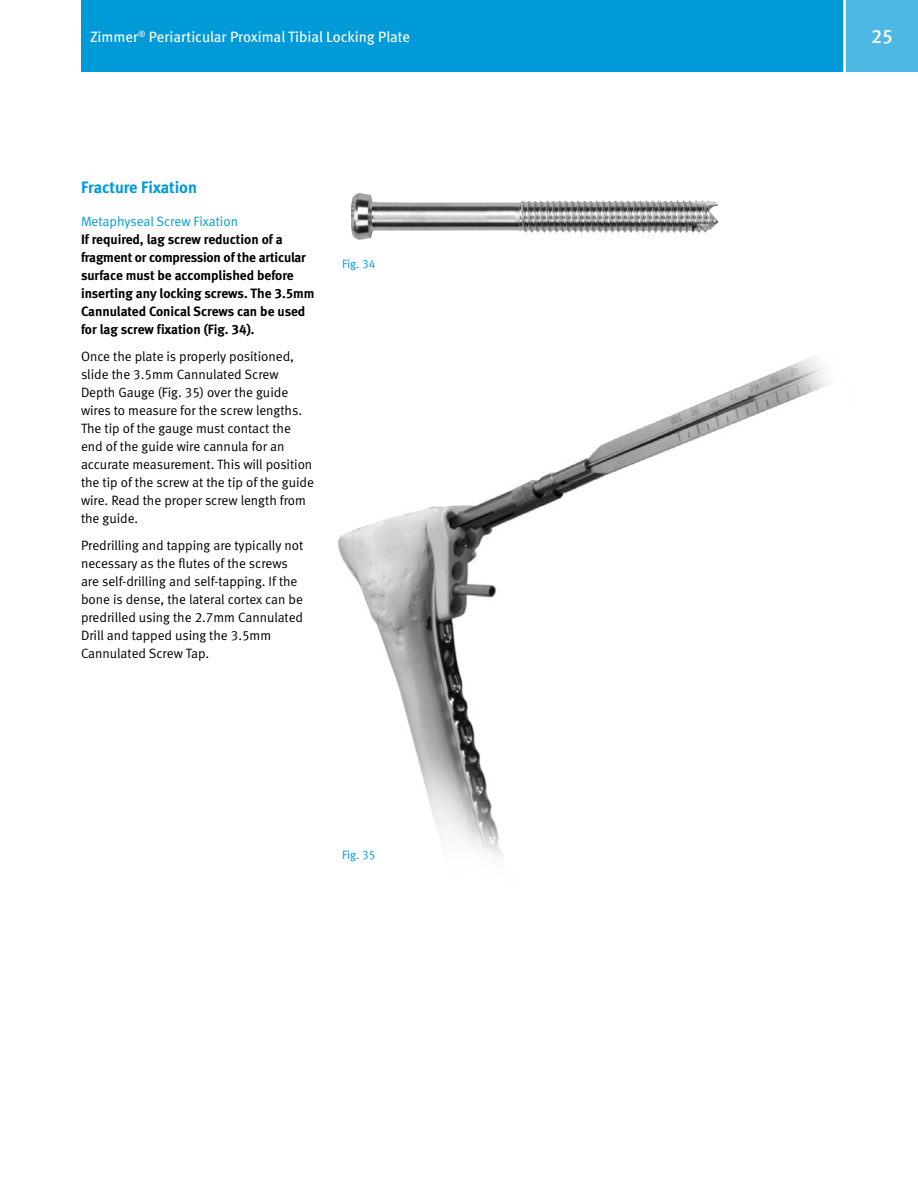
<style>
.page{position:relative;width:918px;height:1188px;background:#fff}
.page>*{position:absolute;margin:0;border:0;box-sizing:border-box;transform-origin:0 0}
.t1{font:19.5px "Meta Medium LF";color:#fff}
.t2{font:16.5px "Meta Bold LF";color:#009ad9}
.t3{font:15px "Meta Book LF";color:#fff}
.t4{font:13.5px/18px "Meta Normal LF";color:#000}
.t5{font:13.5px/18px "Meta Bold LF";letter-spacing:-.005em;color:#000}
.t6{font:13.5px "Meta Normal LF";color:#009ad9}
.t7{font:12px "Meta Normal LF";color:#009ad9}
</style>
<div class="page">
<div style="left:846px;top:0;width:72px;height:72px;background:#4db8e4"></div>
<div style="left:81px;top:0;width:765px;height:72px;background:#009ad9"></div>
<hr style="left:843px;top:0;width:3px;height:75px;background:#fff">
<img style="left:338px;top:358px;width:491px;height:500px">
<img style="left:351px;top:193px;width:236px;height:47px">
<p class="t3" style="left:90px;top:28px;width:322px">Zimmer<sup>®</sup> Periarticular Proximal Tibial Locking Plate</p>
<h1 class="t1" style="left:871px;top:25px;width:23px">25</h1>
<p class="t2" style="left:81px;top:177px;width:118px">Fracture Fixation</p>
<p class="t6" style="left:81px;top:213px;width:159px">Metaphyseal Screw Fixation</p>
<p class="t5" style="left:81px;top:230px;width:235px">If required, lag screw reduction of a fragment or compression of the articular surface must be accomplished before inserting any locking screws. The 3.5mm Cannulated Conical Screws can be used for lag screw fixation (Fig. 34).</p>
<p class="t4" style="left:81px;top:347px;width:234px">Once the plate is properly positioned, slide the 3.5mm Cannulated Screw Depth Gauge (Fig. 35) over the guide wires to measure for the screw lengths.<br>The tip of the gauge must contact the end of the guide wire cannula for an accurate measurement. This will position the tip of the screw at the tip of the guide wire. Read the proper screw length from the guide.</p>
<p class="t4" style="left:81px;top:536px;width:224px">Predrilling and tapping are typically not necessary as the flutes of the screws are self-drilling and self-tapping. If the bone is dense, the lateral cortex can be predrilled using the 2.7mm Cannulated Drill and tapped using the 3.5mm Cannulated Screw Tap.</p>
<p class="t7" style="left:342px;top:257px;width:35px">Fig. 34</p>
<p class="t7" style="left:342px;top:848px;width:35px">Fig. 35</p>
</div>
